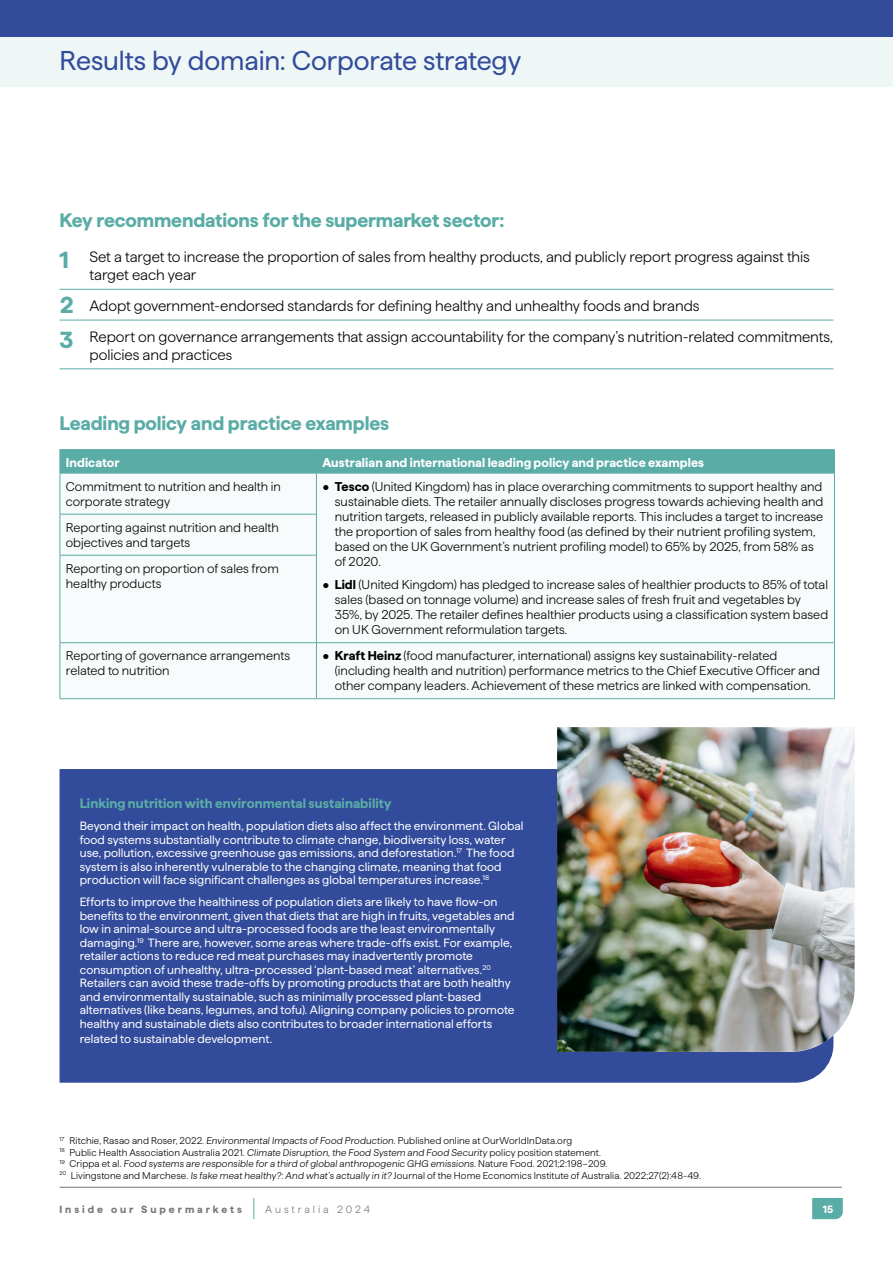
<style>
.page{position:relative;width:893px;height:1263px;background:#fff}
.page>*{position:absolute;margin:0;border:0;box-sizing:border-box;transform-origin:0 0}
.t1{font:27.15px "Haffer";letter-spacing:-.005em;color:#324b9b}
.t2{font:700 19.5px "Haffer";letter-spacing:-.01em;color:#5aaca6}
.t3{font:300 15px/18px "Haffer";letter-spacing:-.005em;color:#000}
.t4{font:700 13.5px "Haffer";letter-spacing:.005em;color:#5aaca6}
.t5{font:300 12.75px/15px "Haffer";color:#000}
.t6{font:700 12.75px "Haffer";letter-spacing:.005em;color:#fff}
.t7{font:12px/13.5px "Haffer";letter-spacing:.005em;color:#fff}
.t8{font:700 10.5px "Haffer";letter-spacing:.28em;color:#77787b}
.t9{font:300 10.5px "Haffer";letter-spacing:.28em;color:#77787b}
.t10{font:700 10.5px "Haffer";color:#fff}
.t11{font:300 9.75px/11.6px "Haffer";letter-spacing:.01em;color:#000}
.s1{font-weight:700;font-size:23.25px;color:#5aaca6}
.s2{font-size:14.25px}
.s3{font-weight:700}
</style>
<div class="page">
<svg style="left:812px;top:1198px;width:31px;height:21px"></svg>
<svg style="left:253px;top:1198px;width:1px;height:21px"></svg>
<hr style="left:60px;top:1187px;width:782px;height:1px;background:#77787b">
<div style="left:0;top:0;width:893px;height:37px;background:#324b9b"></div>
<div style="left:0;top:38px;width:893px;height:49px;background:#eef7f6"></div>
<div style="left:60px;top:769px;width:773px;height:314px;background:#324b9b"></div>
<hr style="left:60px;top:289px;width:773px;height:1px;background:#5aaca6">
<hr style="left:60px;top:320px;width:773px;height:1px;background:#5aaca6">
<hr style="left:60px;top:368px;width:773px;height:1px;background:#5aaca6">
<svg style="left:61px;top:474px;width:773px;height:224px"></svg>
<hr style="left:60px;top:449px;width:256px;height:1px;background:#5aaca6">
<hr style="left:316px;top:449px;width:519px;height:1px;background:#5aaca6">
<div style="left:60px;top:450px;width:775px;height:23px;background:#5aaca6"></div>
<hr style="left:60px;top:473px;width:256px;height:1px;background:#5aaca6">
<hr style="left:60px;top:473px;width:1px;height:41px;background:#5aaca6">
<hr style="left:316px;top:473px;width:519px;height:1px;background:#5aaca6">
<hr style="left:316px;top:473px;width:1px;height:41px;background:#5aaca6">
<hr style="left:834px;top:473px;width:1px;height:41px;background:#5aaca6">
<hr style="left:834px;top:514px;width:1px;height:41px;background:#5aaca6">
<hr style="left:834px;top:555px;width:1px;height:87px;background:#5aaca6">
<hr style="left:60px;top:514px;width:257px;height:1px;background:#5aaca6">
<hr style="left:60px;top:514px;width:1px;height:41px;background:#5aaca6">
<hr style="left:316px;top:514px;width:1px;height:41px;background:#5aaca6">
<hr style="left:60px;top:555px;width:257px;height:1px;background:#5aaca6">
<hr style="left:60px;top:556px;width:1px;height:86px;background:#5aaca6">
<hr style="left:316px;top:556px;width:1px;height:86px;background:#5aaca6">
<hr style="left:60px;top:642px;width:256px;height:1px;background:#5aaca6">
<hr style="left:60px;top:643px;width:1px;height:55px;background:#5aaca6">
<hr style="left:316px;top:642px;width:519px;height:1px;background:#5aaca6">
<hr style="left:316px;top:643px;width:1px;height:55px;background:#5aaca6">
<hr style="left:834px;top:643px;width:1px;height:55px;background:#5aaca6">
<hr style="left:60px;top:698px;width:256px;height:1px;background:#5aaca6">
<hr style="left:316px;top:698px;width:519px;height:1px;background:#5aaca6">
<img style="left:557px;top:727px;width:298px;height:325px">
<h1 class="t1" style="left:60px;top:41px;width:463px">Results by domain: Corporate strategy</h1>
<h2 class="t2" style="left:60px;top:206px;width:446px">Key recommendations for the supermarket sector:</h2>
<p class="t3" style="left:90px;top:247px;width:722px;text-indent:-30px"><span class="s1">1</span> Set a target to increase the proportion of sales from healthy products, and publicly report progress against this target each year</p>
<p class="t3" style="left:60px;top:289px;width:775px;line-height:30.8px"><span class="s1">2</span> Adopt government-endorsed standards for defining healthy and unhealthy foods and brands<br><span class="s1">3</span> Report on governance arrangements that assign accountability for the company’s nutrition-related commitments,</p>
<p class="t3" style="left:90px;top:344px;width:144px">policies and practice<span class="s2">s</span></p>
<h2 class="t2" style="left:60px;top:409px;width:331px">Leading policy and practice examples</h2>
<p class="t6" style="left:66px;top:453px;width:55px">Indicator</p>
<p class="t6" style="left:322px;top:453px;width:383px">Australian and international leading policy and practice examples</p>
<p class="t5" style="left:66px;top:478px;width:217px">Commitment to nutrition and health in corporate strategy</p>
<p class="t5" style="left:335px;top:478px;width:490px;text-indent:-12px">• <span class="s3">Tesco</span> (United Kingdom) has in place overarching commitments to support healthy and sustainable diets. The retailer annually discloses progress towards achieving health and nutrition targets, released in publicly available reports. This includes a target to increase the proportion of sales from healthy food (as defined by their nutrient profiling system, based on the UK Government’s nutrient profiling model) to 65% by 2025, from 58% as of 2020.</p>
<p class="t5" style="left:335px;top:576px;width:495px;text-indent:-12px">• <span class="s3">Lidl</span> (United Kingdom) has pledged to increase sales of healthier products to 85% of total sales (based on tonnage volume) and increase sales of fresh fruit and vegetables by 35%, by 2025. The retailer defines healthier products using a classification system based on UK Government reformulation targets.</p>
<p class="t5" style="left:66px;top:519px;width:215px">Reporting against nutrition and health objectives and targets</p>
<p class="t5" style="left:66px;top:560px;width:214px">Reporting on proportion of sales from healthy products</p>
<p class="t5" style="left:66px;top:647px;width:226px">Reporting of governance arrangements related to nutrition</p>
<p class="t5" style="left:335px;top:647px;width:487px;text-indent:-12px">• <span class="s3">Kraft Heinz</span> (food manufacturer, international) assigns key sustainability-related (including health and nutrition) performance metrics to the Chief Executive Officer and other company leaders. Achievement of these metrics are linked with compensation.</p>
<p class="t4" style="left:80px;top:793px;width:313px">Linking nutrition with environmental sustainability</p>
<p class="t7" style="left:80px;top:818px;width:445px">Beyond their impact on health, population diets also affect the environment. Global food systems substantially contribute to climate change, biodiversity loss, water use, pollution, excessive greenhouse gas emissions, and deforestation.<sup>17</sup> The food system is also inherently vulnerable to the changing climate, meaning that food production will face significant challenges as global temperatures increase.<sup>18</sup></p>
<p class="t7" style="left:80px;top:894px;width:436px">Efforts to improve the healthiness of population diets are likely to have flow-on benefits to the environment, given that diets that are high in fruits, vegetables and low in animal-source and ultra-processed foods are the least environmentally damaging.<sup>19</sup> There are, however, some areas where trade-offs exist. For example, retailer actions to reduce red meat purchases may inadvertently promote consumption of unhealthy, ultra-processed ‘plant-based meat’ alternatives.<sup>20<br></sup>Retailers can avoid these trade-offs by promoting products that are both healthy and environmentally sustainable, such as minimally processed plant-based alternatives (like beans, legumes, and tofu). Aligning company policies to promote healthy and sustainable diets also contributes to broader international efforts</p>
<p class="t7" style="left:80px;top:1030px;width:194px">related to sustainable development.</p>
<p class="t11" style="left:60px;top:1134px;width:643px"><sup>17</sup> Ritchie, Rasao and Roser, 2022. EnvironmentalImpacts ofFood Production.Published online at OurWorldInData.org<br><sup>18</sup> Public Health Association Australia 2021. Climate Disruption,the Food System and Food Security policy position statement.<br><sup>1</sup> <sup>9</sup> C rip pa et al . Food systems are responsible for a third ofglobalanthropogenic GHG emissions.N ature Fo o d . 202 1;2:1 98 –20 9.<br><sup>20</sup> Livingstone and Marchese. Is fake meathealthy?:And what’s actually in it? Journal of the Home Economics Institute of Australia. 2022;27(2):48-49.</p>
<p class="t8" style="left:60px;top:1201px;width:184px">Inside our Supermarkets</p>
<p class="t9" style="left:265px;top:1202px;width:106px">Australia 2024</p>
<p class="t10" style="left:823px;top:1201px;width:12px">15</p>
</div>
